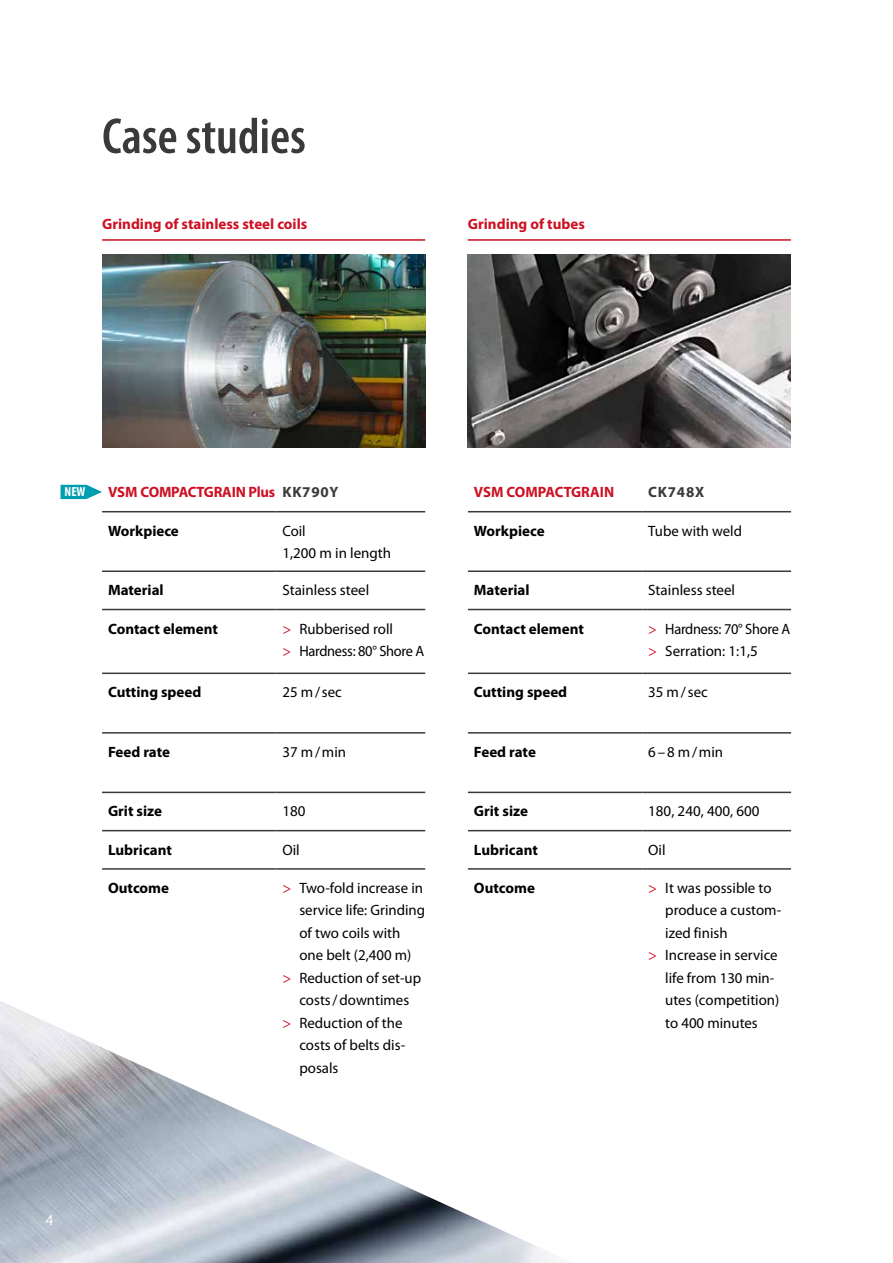
<style>
.page{position:relative;width:893px;height:1263px;background:#fff}
.page>*{position:absolute;margin:0;border:0;box-sizing:border-box;transform-origin:0 0}
.t1{font:600 condensed 51px "Myriad Pro";color:#3a3a39}
.t2{font:15px/22.5px "Myriad Pro";color:#000}
.t3{font:700 15px "Myriad Pro";color:#000}
.t4{font:700 15px "Myriad Pro";color:#cd1022}
.t5{font:15px/22.5px "Myriad Pro";letter-spacing:-.02em;color:#000;scale:.96 1}
.t6{font:700 15px "Myriad Pro";letter-spacing:.05em;color:#3a3a39}
.t7{font:15px "Myriad Pro";color:#fff}
.t8{font:700 condensed 13.2px "Myriad Pro";color:#fff}
.s1{color:#3a3a39}
.s2{color:#cd1022}
</style>
<div class="page">
<img style="left:102px;top:255px;width:323px;height:193px">
<img style="left:468px;top:255px;width:323px;height:193px">
<img style="left:0;top:1001px;width:554px;height:262px">
<svg style="left:61px;top:485px;width:41px;height:14px"></svg>
<hr style="left:102px;top:239px;width:323px;height:2px;background:#cd1022">
<hr style="left:468px;top:239px;width:323px;height:2px;background:#cd1022">
<svg style="left:102px;top:512px;width:323px;height:320px"></svg>
<hr style="left:276px;top:511px;width:149px;height:1px;background:#3a3a39">
<hr style="left:276px;top:570px;width:149px;height:2px;background:#3a3a39">
<hr style="left:275px;top:572px;width:3px;height:37px;background:#fff">
<hr style="left:102px;top:609px;width:174px;height:1px;background:#3a3a39">
<hr style="left:276px;top:609px;width:149px;height:1px;background:#3a3a39">
<hr style="left:102px;top:732px;width:174px;height:2px;background:#3a3a39">
<hr style="left:276px;top:732px;width:149px;height:2px;background:#3a3a39">
<hr style="left:102px;top:792px;width:174px;height:1px;background:#3a3a39">
<hr style="left:276px;top:792px;width:149px;height:1px;background:#3a3a39">
<hr style="left:102px;top:830px;width:174px;height:1px;background:#3a3a39">
<hr style="left:276px;top:830px;width:149px;height:1px;background:#3a3a39">
<hr style="left:102px;top:868px;width:174px;height:2px;background:#3a3a39">
<hr style="left:276px;top:868px;width:149px;height:2px;background:#3a3a39">
<hr style="left:102px;top:511px;width:174px;height:1px;background:#3a3a39">
<hr style="left:102px;top:570px;width:174px;height:2px;background:#3a3a39">
<hr style="left:102px;top:672px;width:174px;height:2px;background:#3a3a39">
<hr style="left:276px;top:672px;width:149px;height:2px;background:#3a3a39">
<svg style="left:468px;top:512px;width:323px;height:516px"></svg>
<hr style="left:468px;top:1028px;width:174px;height:1px;background:#fff">
<hr style="left:468px;top:570px;width:174px;height:2px;background:#3a3a39">
<hr style="left:642px;top:570px;width:149px;height:2px;background:#3a3a39">
<hr style="left:642px;top:511px;width:149px;height:1px;background:#3a3a39">
<hr style="left:468px;top:609px;width:174px;height:1px;background:#3a3a39">
<hr style="left:642px;top:609px;width:149px;height:1px;background:#3a3a39">
<hr style="left:468px;top:732px;width:174px;height:2px;background:#3a3a39">
<hr style="left:642px;top:732px;width:149px;height:2px;background:#3a3a39">
<hr style="left:468px;top:792px;width:174px;height:1px;background:#3a3a39">
<hr style="left:642px;top:792px;width:149px;height:1px;background:#3a3a39">
<hr style="left:468px;top:830px;width:174px;height:1px;background:#3a3a39">
<hr style="left:642px;top:830px;width:149px;height:1px;background:#3a3a39">
<hr style="left:468px;top:868px;width:174px;height:2px;background:#3a3a39">
<hr style="left:642px;top:868px;width:149px;height:2px;background:#3a3a39">
<hr style="left:468px;top:511px;width:174px;height:1px;background:#3a3a39">
<hr style="left:468px;top:672px;width:174px;height:2px;background:#3a3a39">
<hr style="left:642px;top:672px;width:149px;height:2px;background:#3a3a39">
<h1 class="t1" style="left:102px;top:108px;width:205px">Case studies</h1>
<p class="t4" style="left:102px;top:216px;width:207px">Grinding of stainless steel coils</p>
<p class="t4" style="left:468px;top:216px;width:118px">Grinding of tubes</p>
<p class="t8" style="left:65px;top:485px;width:22px">NEW</p>
<p class="t4" style="left:108px;top:484px;width:232px">VSM COMPACTGRAIN Plus <span class="s1">KK790Y</span></p>
<p class="t3" style="left:108px;top:522px;width:72px">Workpiece</p>
<p class="t2" style="left:282px;top:520px;width:110px">Coil<br>1,200 m in length</p>
<p class="t3" style="left:108px;top:582px;width:57px">Material</p>
<p class="t2" style="left:282px;top:579px;width:88px">Stainless steel</p>
<p class="t3" style="left:108px;top:620px;width:111px">Contact element</p>
<p class="t2" style="left:282px;top:617px;width:143px"><span class="s2">&gt;</span> Rubberised roll<br><span class="s2">&gt;</span> Hardness: 80° Shore A</p>
<p class="t3" style="left:108px;top:684px;width:95px">Cutting speed</p>
<p class="t2" style="left:282px;top:681px;width:61px">25 m/sec</p>
<p class="t3" style="left:108px;top:743px;width:64px">Feed rate</p>
<p class="t2" style="left:282px;top:741px;width:65px">37 m/min</p>
<p class="t3" style="left:108px;top:803px;width:56px">Grit size</p>
<p class="t2" style="left:282px;top:800px;width:25px">180</p>
<p class="t3" style="left:108px;top:841px;width:65px">Lubricant</p>
<p class="t2" style="left:282px;top:839px;width:19px">Oil</p>
<p class="t3" style="left:108px;top:879px;width:63px">Outcome</p>
<p class="t2" style="left:282px;top:877px;width:142px"><span class="s2">&gt;</span> Two-fold increase in</p>
<p class="t2" style="left:299px;top:899px;width:127px">service life: Grinding</p>
<p class="t2" style="left:299px;top:922px;width:103px">of two coils with</p>
<p class="t2" style="left:299px;top:944px;width:113px">one belt (2,400 m)</p>
<p class="t2" style="left:282px;top:967px;width:140px"><span class="s2">&gt;</span> Reduction of set-up</p>
<p class="t2" style="left:299px;top:989px;width:111px">costs/downtimes</p>
<p class="t2" style="left:282px;top:1012px;width:122px"><span class="s2">&gt;</span> Reduction of the</p>
<p class="t2" style="left:299px;top:1034px;width:107px">costs of belts dis-</p>
<p class="t2" style="left:299px;top:1057px;width:41px">posals</p>
<p class="t4" style="left:474px;top:484px;width:142px">VSM COMPACTGRAIN</p>
<p class="t6" style="left:648px;top:484px;width:58px">CK748X</p>
<p class="t3" style="left:474px;top:522px;width:72px">Workpiece</p>
<p class="t2" style="left:648px;top:520px;width:95px">Tube with weld</p>
<p class="t3" style="left:474px;top:582px;width:57px">Material</p>
<p class="t2" style="left:648px;top:579px;width:88px">Stainless steel</p>
<p class="t3" style="left:474px;top:620px;width:111px">Contact element</p>
<p class="t5" style="left:648px;top:617px;width:149px"><span class="s2">&gt;</span> Hardness: 70° Shore A <span class="s2">&gt;</span> Serration: 1:1,5</p>
<p class="t3" style="left:474px;top:684px;width:95px">Cutting speed</p>
<p class="t2" style="left:648px;top:681px;width:61px">35 m/sec</p>
<p class="t3" style="left:474px;top:743px;width:64px">Feed rate</p>
<p class="t2" style="left:648px;top:741px;width:76px">6–8 m/min</p>
<p class="t3" style="left:474px;top:803px;width:56px">Grit size</p>
<p class="t2" style="left:648px;top:800px;width:113px">180, 240, 400, 600</p>
<p class="t3" style="left:474px;top:841px;width:65px">Lubricant</p>
<p class="t2" style="left:648px;top:839px;width:19px">Oil</p>
<p class="t3" style="left:474px;top:879px;width:63px">Outcome</p>
<p class="t2" style="left:648px;top:877px;width:125px"><span class="s2">&gt;</span> It was possible to</p>
<p class="t2" style="left:665px;top:899px;width:117px">produce a custom-</p>
<p class="t2" style="left:665px;top:922px;width:64px">ized finish</p>
<p class="t2" style="left:648px;top:944px;width:131px"><span class="s2">&gt;</span> Increase in service</p>
<p class="t2" style="left:665px;top:967px;width:111px">life from 130 min-</p>
<p class="t2" style="left:665px;top:989px;width:116px">utes (competition)</p>
<p class="t2" style="left:665px;top:1012px;width:94px">to 400 minutes</p>
<p class="t7" style="left:46px;top:1211px;width:9px">4</p>
</div>
